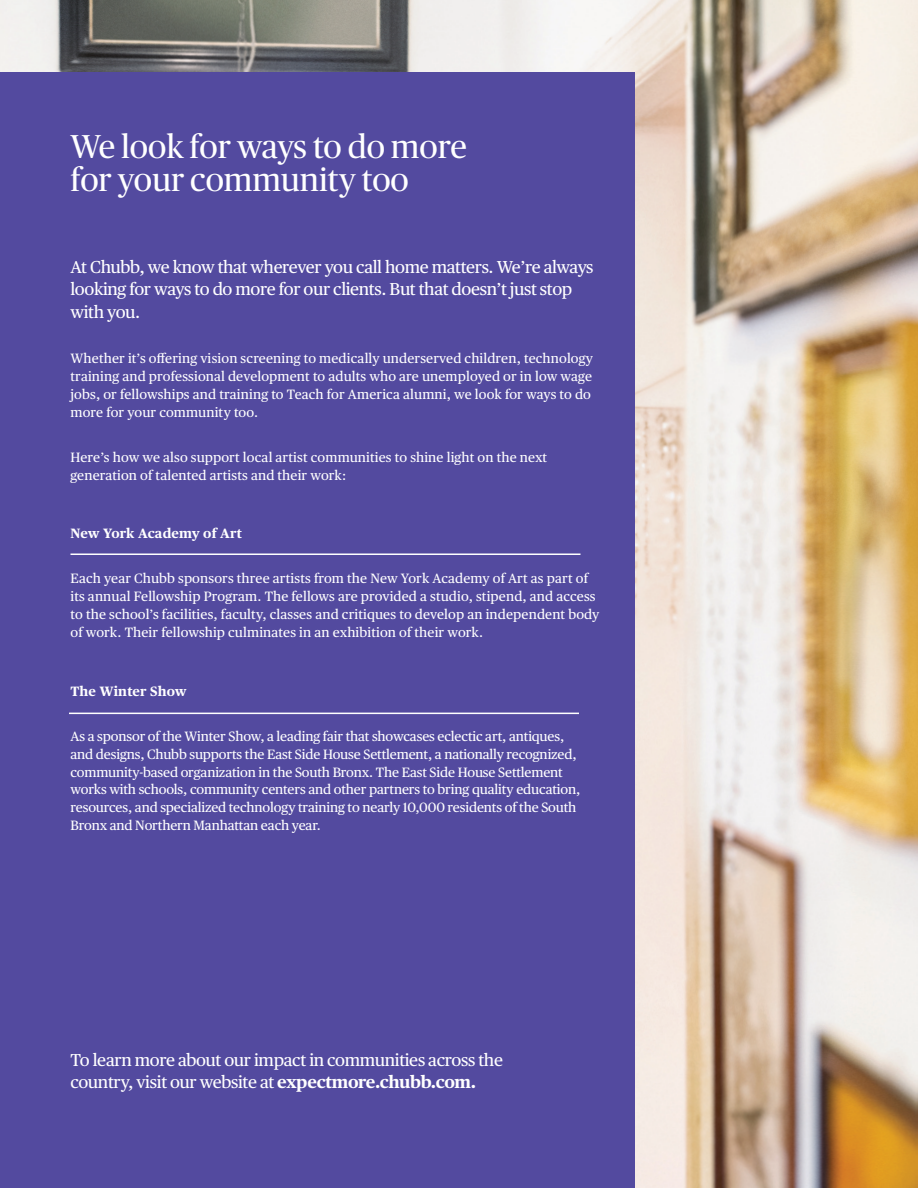
<style>
.page{position:relative;width:918px;height:1188px;background:#fff}
.page>*{position:absolute;margin:0;border:0;box-sizing:border-box;transform-origin:0 0}
.t1{font:33px/33px "Publico";color:#fff}
.t2{font:17.25px/22.5px "Chubb Publico Text";letter-spacing:-.02em;color:#fff}
.t3{font:13.5px/18px "Chubb Publico Text";letter-spacing:.005em;color:#fff}
.t4{font:700 13.5px "Chubb Publico Text";letter-spacing:.01em;color:#fff}
.s1{font-weight:700}
</style>
<div class="page">
<img style="left:0;top:0;width:918px;height:1188px">
<div style="left:0;top:72px;width:634px;height:1116px;background:#534a9f"></div>
<hr style="left:70px;top:554px;width:510px;height:1px;background:#fff">
<hr style="left:69px;top:713px;width:510px;height:1px;background:#fff">
<h1 class="t1" style="left:70px;top:130px;width:398px">We look for ways to do more for your community too</h1>
<p class="t2" style="left:70px;top:254px;width:525px">At Chubb, we know that wherever you call home matters. We’re always looking for ways to do more for our clients. But that doesn’t just stop with you.</p>
<p class="t3" style="left:70px;top:348px;width:524px">Whether it’s offering vision screening to medically underserved children, technology training and professional development to adults who are unemployed or in low wage jobs, or fellowships and training to Teach for America alumni, we look for ways to do more for your community too.</p>
<p class="t3" style="left:70px;top:447px;width:478px">Here’s how we also support local artist communities to shine light on the next generation of talented artists and their work:</p>
<p class="t4" style="left:70px;top:523px;width:173px">New York Academy of Art</p>
<p class="t3" style="left:70px;top:569px;width:530px">Each year Chubb sponsors three artists from the New York Academy of Art as part of its annual Fellowship Program. The fellows are provided a studio, stipend, and access to the school’s facilities, faculty, classes and critiques to develop an independent body of work. Their fellowship culminates in an exhibition of their work.</p>
<p class="t4" style="left:70px;top:680px;width:118px">The Winter Show</p>
<p class="t3" style="left:70px;top:726px;width:511px">As a sponsor of the Winter Show, a leading fair that showcases eclectic art, antiques, and designs, Chubb supports the East Side House Settlement, a nationally recognized, community-based organization in the South Bronx. The East Side House Settlement works with schools, community centers and other partners to bring quality education, resources, and specialized technology training to nearly 10,000 residents of the South Bronx and Northern Manhattan each year.</p>
<p class="t2" style="left:70px;top:1047px;width:434px">To learn more about our impact in communities across the country, visit our website at <span class="s1">expectmore.chubb.com.</span></p>
</div>
